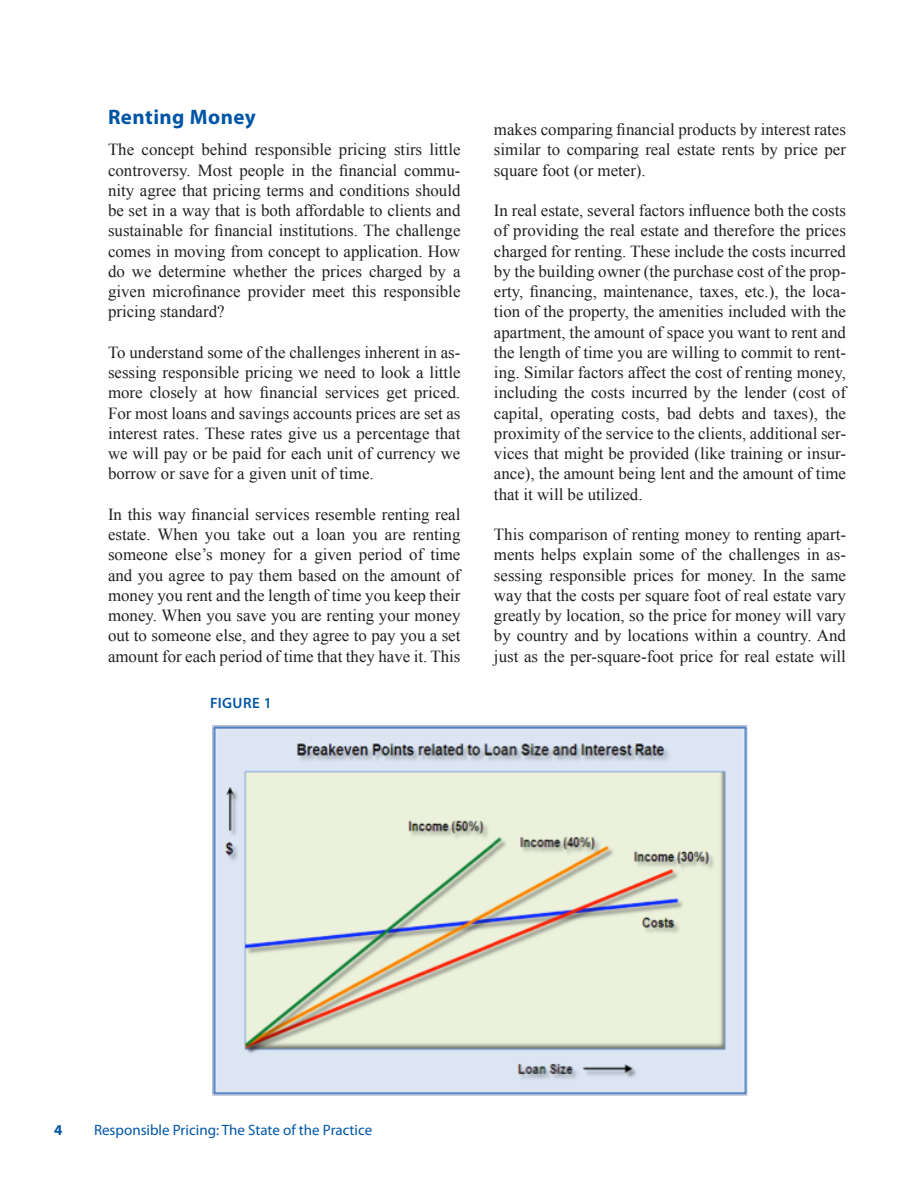
<style>
.page{position:relative;width:918px;height:1188px;background:#fff}
.page>*{position:absolute;margin:0;border:0;box-sizing:border-box;transform-origin:0 0}
.t1{font:700 21px "Myriad Pro";letter-spacing:.02em;color:#0155a5}
.BODYTEXT{font:16.8px/20.2px "Times New Roman";color:#231f20;text-align:justify}
.t2{font:15px "Myriad Pro";color:#0155a5}
.figureheader{font:600 15px "Myriad Pro";letter-spacing:.03em;color:#0155a5}
.t3{font:700 15px "Myriad Pro";color:#0155a5}
</style>
<div class="page">
<img style="left:212px;top:725px;width:536px;height:371px">
<p class="t1" style="left:108px;top:103px;width:149px">Renting Money</p>
<p class="BODYTEXT" style="left:108px;top:139px;width:354px">The concept behind responsible pricing stirs little controversy. Most people in the financial commu&shy;nity agree that pricing terms and conditions should be set in a way that is both affordable to clients and sustainable for financial institutions. The challenge comes in moving from concept to application. How do we determine whether the prices charged by a given microfinance provider meet this responsible pricing standard?</p>
<p class="BODYTEXT" style="left:108px;top:342px;width:354px">To understand some of the challenges inherent in as&shy;sessing responsible pricing we need to look a little more closely at how financial services get priced.<br>For most loans and savings accounts prices are set as interest rates. These rates give us a percentage that we will pay or be paid for each unit of currency we borrow or save for a given unit of time.</p>
<p class="BODYTEXT" style="left:108px;top:504px;width:354px">In this way financial services resemble renting real estate. When you take out a loan you are renting someone else’s money for a given period of time and you agree to pay them based on the amount of money you rent and the length of time you keep their money. When you save you are renting your money out to someone else, and they agree to pay you a set amount for each period of time that they have it. This</p>
<p class="figureheader" style="left:210px;top:693px;width:63px">FIGURE 1</p>
<p class="BODYTEXT" style="left:494px;top:119px;width:354px">makes comparing financial products by interest rates similar to comparing real estate rents by price per square foot (or meter).</p>
<p class="BODYTEXT" style="left:494px;top:200px;width:354px">In real estate, several factors influence both the costs of providing the real estate and therefore the prices charged for renting. These include the costs incurred by the building owner (the purchase cost of the prop&shy;erty, financing, maintenance, taxes, etc.), the loca&shy;tion of the property, the amenities included with the apartment, the amount of space you want to rent and the length of time you are willing to commit to rent&shy;ing. Similar factors affect the cost of renting money, including the costs incurred by the lender (cost of capital, operating costs, bad debts and taxes), the proximity of the service to the clients, additional ser&shy;vices that might be provided (like training or insur&shy;ance), the amount being lent and the amount of time that it will be utilized.</p>
<p class="BODYTEXT" style="left:494px;top:524px;width:354px">This comparison of renting money to renting apart&shy;ments helps explain some of the challenges in as&shy;sessing responsible prices for money. In the same way that the costs per square foot of real estate vary greatly by location, so the price for money will vary by country and by locations within a country. And just as the per-square-foot price for real estate will</p>
<p class="t3" style="left:54px;top:1120px;width:10px">4</p>
<p class="t2" style="left:94px;top:1120px;width:280px">Responsible Pricing: The State of the Practice</p>
</div>
